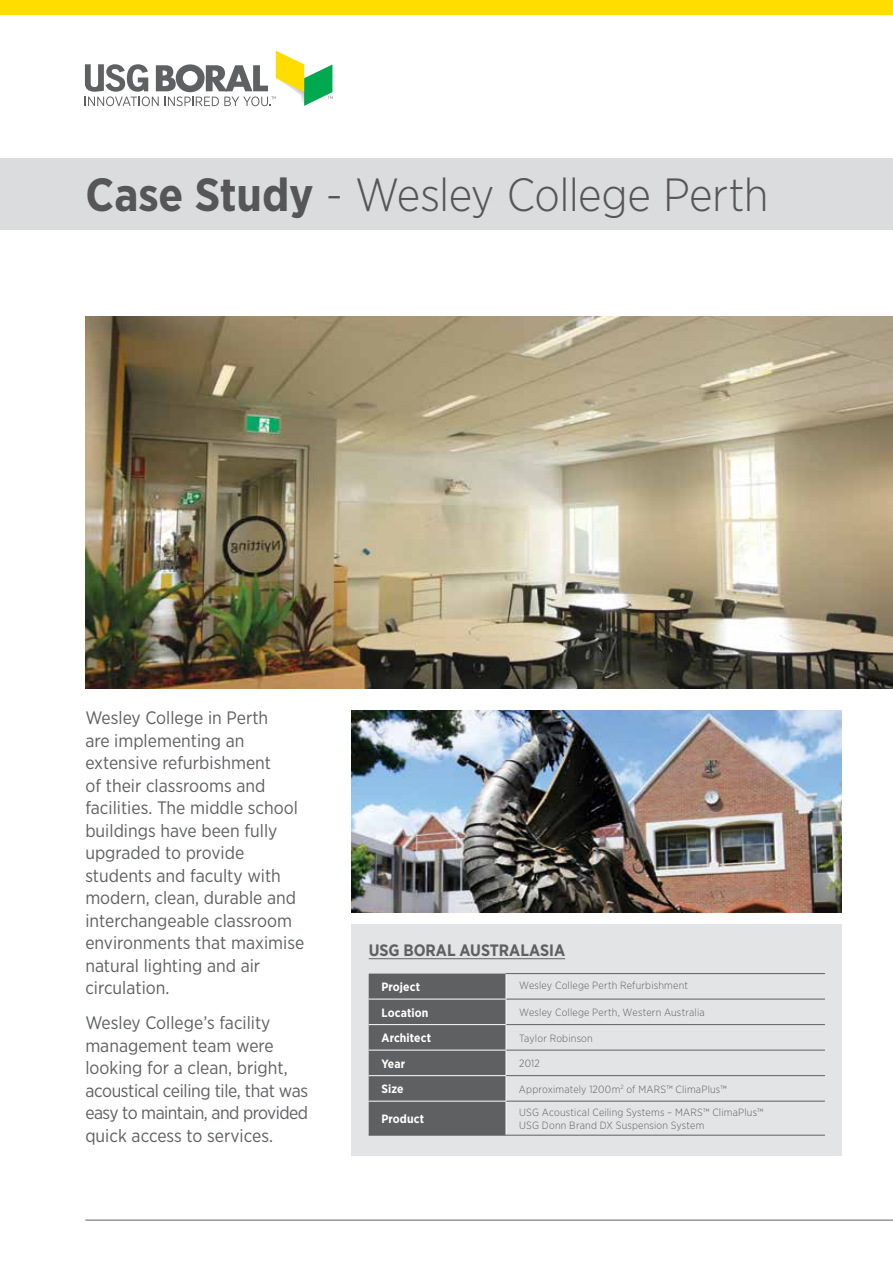
<style>
.page{position:relative;width:893px;height:1263px;background:#fff}
.page>*{position:absolute;margin:0;border:0;box-sizing:border-box;transform-origin:0 0}
.t1{font:300 46.5px "Gotham Narrow";letter-spacing:-.015em;color:#565659}
.t2{font:18px/22.5px "Gotham Narrow";color:#5f6062}
.t3{font:700 16.5px "Gotham Narrow";color:#5f6062}
.t4{font:700 12px "Gotham Narrow";letter-spacing:.01em;color:#fff}
.t5{font:300 10.5px/13.5px "Gotham Narrow";letter-spacing:.02em;color:#5f6062}
.s1{font-weight:700}
</style>
<div class="page">
<div style="left:0;top:158px;width:893px;height:72px;background:#dbdcdd"></div>
<img style="left:85px;top:317px;width:808px;height:372px">
<img style="left:352px;top:710px;width:490px;height:202px">
<svg style="left:85px;top:51px;width:247px;height:55px"></svg>
<div style="left:352px;top:924px;width:490px;height:231px;background:#e3e4e5"></div>
<hr style="left:506px;top:999px;width:319px;height:1px;background:#5f6062">
<hr style="left:506px;top:1024px;width:319px;height:1px;background:#5f6062">
<hr style="left:506px;top:1050px;width:319px;height:1px;background:#5f6062">
<hr style="left:506px;top:1075px;width:319px;height:1px;background:#5f6062">
<hr style="left:506px;top:1101px;width:319px;height:1px;background:#5f6062">
<hr style="left:369px;top:1135px;width:137px;height:1px;background:#5f6062">
<hr style="left:506px;top:1135px;width:319px;height:1px;background:#5f6062">
<svg style="left:369px;top:973px;width:138px;height:162px;background:#656668"></svg>
<hr style="left:369px;top:1101px;width:137px;height:1px;background:#fff">
<hr style="left:506px;top:973px;width:319px;height:1px;background:#5f6062">
<hr style="left:369px;top:958px;width:196px;height:1px;background:#5f6062">
<hr style="left:85px;top:1220px;width:808px;height:1px;background:#5f6062">
<div style="left:0;top:0;width:893px;height:15px;background:#fd0"></div>
<h1 class="t1" style="left:85px;top:166px;width:685px"><span class="s1">Case Study</span> - Wesley College Perth</h1>
<p class="t2" style="left:85px;top:706px;width:220px">Wesley College in Perth<br>are implementing an extensive refurbishment<br>of their classrooms and facilities. The middle school buildings have been fully upgraded to provide students and faculty with modern, clean, durable and interchangeable classroom environments that maximise natural lighting and air circulation.</p>
<p class="t2" style="left:85px;top:1011px;width:224px">Wesley College’s facility management team were looking for a clean, bright, acoustical ceiling tile, that was easy to maintain, and provided quick access to services.</p>
<p class="t3" style="left:369px;top:939px;width:198px">USG BORAL AUSTRALASIA</p>
<p class="t4" style="left:381px;top:979px;width:40px">Project</p>
<p class="t5" style="left:519px;top:978px;width:170px">Wesley College Perth Refurbishment</p>
<p class="t4" style="left:381px;top:1005px;width:48px">Location</p>
<p class="t5" style="left:519px;top:1005px;width:187px">Wesley College Perth, Western Australia</p>
<p class="t4" style="left:381px;top:1030px;width:51px">Architect</p>
<p class="t5" style="left:519px;top:1031px;width:75px">Taylor Robinson</p>
<p class="t4" style="left:381px;top:1056px;width:25px">Year</p>
<p class="t5" style="left:519px;top:1056px;width:22px">2012</p>
<p class="t4" style="left:381px;top:1081px;width:24px">Size</p>
<p class="t5" style="left:519px;top:1082px;width:209px">Approximately 1200m<sup>2</sup> of MARS™ ClimaPlus™</p>
<p class="t4" style="left:381px;top:1111px;width:44px">Product</p>
<p class="t5" style="left:519px;top:1105px;width:246px">USG Acoustical Ceiling Systems – MARS™ ClimaPlus™<br>USG Donn Brand DX Suspension System</p>
</div>
